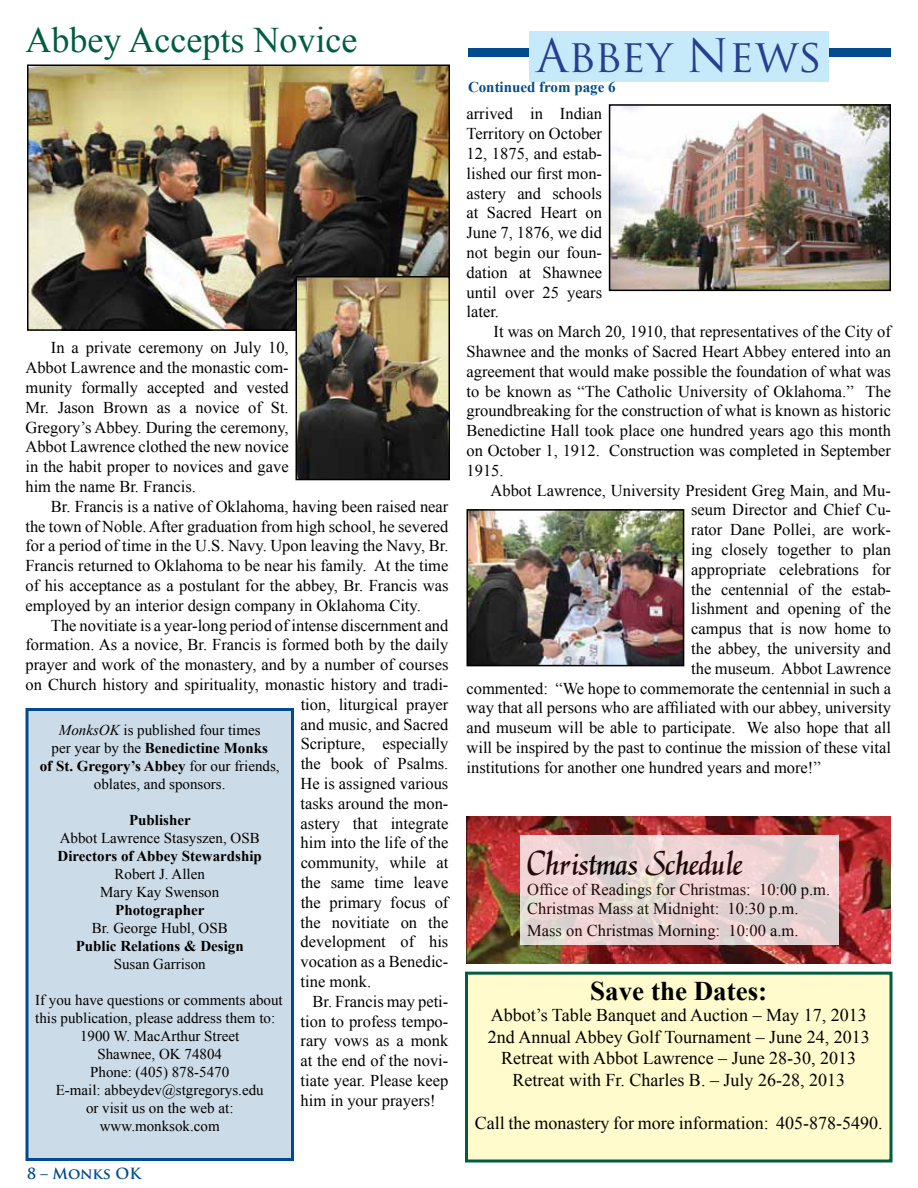
<style>
.page{position:relative;width:918px;height:1188px;background:#fff}
.page>*{position:absolute;margin:0;border:0;box-sizing:border-box;transform-origin:0 0}
.t1{font:45px "Trajan Pro";color:#25408f}
.t2{font:36px "Times New Roman";color:#005c42}
.t3{font:36px "El Garrett";color:#000}
.t4{font:700 27px "Times New Roman";color:#000}
.t5{font:18px/21.6px "Times New Roman";color:#000;text-align:center}
.t6{font:16.5px/19.8px "Times New Roman";color:#000;text-align:justify}
.t7{font:15px/18px "Times New Roman";color:#000;text-align:center}
.t8{font:700 15px "Times New Roman";color:#000}
.t9{font:700 15px "Times New Roman";color:#004b8d}
.t10{font:700 15px "Trajan Pro";letter-spacing:-.005em;color:#004b8d}
.s1{font-style:italic}
.s2{font-weight:700}
</style>
<div class="page">
<div style="left:27px;top:710px;width:266px;height:450px;background:#ccdbe8"></div>
<div style="left:26px;top:708px;width:268px;height:453px;border:3px solid #004b8d"></div>
<img style="left:30px;top:67px;width:417px;height:261px">
<div style="left:27px;top:64px;width:423px;height:267px;border:2px solid #000"></div>
<div style="left:468px;top:48px;width:423px;height:9px;background:#004b8d"></div>
<div style="left:530px;top:32px;width:299px;height:50px;background:#c7eafb"></div>
<img style="left:299px;top:279px;width:148px;height:198px">
<div style="left:296px;top:276px;width:154px;height:204px;border:2px solid #000"></div>
<img style="left:612px;top:107px;width:276px;height:181px">
<div style="left:609px;top:104px;width:282px;height:187px;border:2px solid #000"></div>
<img style="left:469px;top:512px;width:212px;height:151px">
<div style="left:466px;top:509px;width:218px;height:157px;border:2px solid #000"></div>
<img style="left:466px;top:816px;width:425px;height:148px">
<svg style="left:520px;top:835px;width:319px;height:109px;background:#e8d4d3"></svg>
<div style="left:466px;top:973px;width:425px;height:188px;background:#fffbcc"></div>
<div style="left:465px;top:972px;width:427px;height:190px;border:3px solid #005c42"></div>
<h2 class="t2" style="left:26px;top:16px;width:333px">Abbey Accepts Novice</h2>
<p class="t6" style="left:25px;top:338px;width:265px;text-indent:26px">In a private ceremony on July 10, Abbot Lawrence and the monastic com&shy;munity formally accepted and vested Mr. Jason Brown as a novice of St.<br>Gregory’s Abbey. During the ceremony, Abbot Lawrence clothed the new novice in the habit proper to novices and gave him the name Br. Francis.</p>
<p class="t6" style="left:25px;top:496px;width:425px;text-indent:25px">Br. Francis is a native of Oklahoma, having been raised near the town of Noble.After graduation from high school, he severed for a period of time in the U.S. Navy. Upon leaving the Navy, Br.<br>Francis returned to Oklahoma to be near his family. At the time of his acceptance as a postulant for the abbey, Br. Francis was employed by an interior design company in Oklahoma City.</p>
<p class="t6" style="left:51px;top:615px;width:399px">The novitiate is a year-long period of intense discernment and</p>
<p class="t6" style="left:25px;top:635px;width:425px">formation. As a novice, Br. Francis is formed both by the daily</p>
<p class="t6" style="left:25px;top:655px;width:424px">prayer and work of the monastery, and by a number of courses</p>
<p class="t6" style="left:25px;top:674px;width:424px">on Church history and spirituality, monastic history and tradi-</p>
<p class="t6" style="left:301px;top:694px;width:149px">tion, liturgical prayer</p>
<p class="t6" style="left:301px;top:714px;width:149px">and music, and Sacred</p>
<p class="t6" style="left:301px;top:734px;width:149px">Scripture, especially</p>
<p class="t6" style="left:301px;top:754px;width:149px">the book of Psalms.</p>
<p class="t6" style="left:301px;top:773px;width:149px">He is assigned various</p>
<p class="t6" style="left:301px;top:793px;width:149px">tasks around the mon-</p>
<p class="t6" style="left:301px;top:813px;width:149px">astery that integrate</p>
<p class="t6" style="left:301px;top:833px;width:149px">him into the life of the</p>
<p class="t6" style="left:301px;top:853px;width:149px">community, while at</p>
<p class="t6" style="left:301px;top:872px;width:149px">the same time leave</p>
<p class="t6" style="left:301px;top:892px;width:149px">the primary focus of</p>
<p class="t6" style="left:301px;top:912px;width:149px">the novitiate on the</p>
<p class="t6" style="left:301px;top:932px;width:149px">development of his</p>
<p class="t6" style="left:301px;top:952px;width:149px">vocation as a Benedic-</p>
<p class="t6" style="left:301px;top:971px;width:72px">tine monk.</p>
<p class="t6" style="left:313px;top:991px;width:137px">Br. Francis may peti-</p>
<p class="t6" style="left:301px;top:1011px;width:149px">tion to profess tempo-</p>
<p class="t6" style="left:301px;top:1031px;width:149px">rary vows as a monk</p>
<p class="t6" style="left:301px;top:1051px;width:149px">at the end of the novi-</p>
<p class="t6" style="left:301px;top:1070px;width:149px">tiate year. Please keep</p>
<p class="t6" style="left:301px;top:1090px;width:137px">him in your prayers!</p>
<p class="t7" style="left:40px;top:721px;width:241px"><span class="s1">MonksOK</span> is published four times<br>per year by the <span class="s2">Benedictine Monks<br>of St. Gregory’s Abbey</span> for our friends, oblates, and sponsors.</p>
<p class="t8" style="left:129px;top:810px;width:63px">Publisher</p>
<p class="t7" style="left:60px;top:829px;width:201px">Abbot Lawrence Stasyszen, OSB</p>
<p class="t8" style="left:58px;top:846px;width:206px">Directors of Abbey Stewardship</p>
<p class="t7" style="left:100px;top:865px;width:121px">Robert J. Allen<br>Mary Kay Swenson</p>
<p class="t8" style="left:115px;top:900px;width:91px">Photographer</p>
<p class="t7" style="left:92px;top:919px;width:137px">Br. George Hubl, OSB</p>
<p class="t8" style="left:76px;top:936px;width:169px">Public Relations &amp; Design</p>
<p class="t7" style="left:114px;top:955px;width:94px">Susan Garrison</p>
<p class="t7" style="left:35px;top:991px;width:249px">If you have questions or comments about this publication, please address them to:<br>1900 W. MacArthur Street<br>Shawnee, OK 74804<br>Phone: (405) 878-5470<br>E-mail: abbeydev@stgregorys.edu<br>or visit us on the web at: www.monksok.com</p>
<p class="t10" style="left:27px;top:1164px;width:115px">8 – Monks OK</p>
<h1 class="t1" style="left:537px;top:27px;width:287px">Abbey News</h1>
<p class="t9" style="left:468px;top:77px;width:149px">Continued from page 6</p>
<p class="t6" style="left:466px;top:104px;width:137px">arrived in Indian Territory on October 12, 1875, and estab&shy;lished our first mon&shy;astery and schools at Sacred Heart on June 7, 1876, we did not begin our foun&shy;dation at Shawnee until over 25 years later.</p>
<p class="t6" style="left:466px;top:322px;width:426px;text-indent:27px">It was on March 20, 1910, that representatives of the City of Shawnee and the monks of Sacred Heart Abbey entered into an agreement that would make possible the foundation of what was to be known as “The Catholic University of Oklahoma.” The groundbreaking for the construction of what is known as historic Benedictine Hall took place one hundred years ago this month on October 1, 1912. Construction was completed in September 1915.</p>
<p class="t6" style="left:491px;top:480px;width:402px">Abbot Lawrence, University President Greg Main, and Mu-</p>
<p class="t6" style="left:691px;top:500px;width:201px">seum Director and Chief Cu-</p>
<p class="t6" style="left:691px;top:520px;width:201px">rator Dane Pollei, are work-</p>
<p class="t6" style="left:691px;top:539px;width:201px">ing closely together to plan</p>
<p class="t6" style="left:691px;top:559px;width:201px">appropriate celebrations for</p>
<p class="t6" style="left:691px;top:579px;width:201px">the centennial of the estab-</p>
<p class="t6" style="left:691px;top:599px;width:201px">lishment and opening of the</p>
<p class="t6" style="left:691px;top:619px;width:201px">campus that is now home to</p>
<p class="t6" style="left:691px;top:638px;width:201px">the abbey, the university and</p>
<p class="t6" style="left:691px;top:658px;width:201px">the museum. Abbot Lawrence</p>
<p class="t6" style="left:467px;top:678px;width:426px">commented: “We hope to commemorate the centennial in such a</p>
<p class="t6" style="left:467px;top:698px;width:426px">way that all persons who are affiliated with our abbey, university</p>
<p class="t6" style="left:467px;top:718px;width:426px">and museum will be able to participate. We also hope that all</p>
<p class="t6" style="left:467px;top:737px;width:426px">will be inspired by the past to continue the mission of these vital</p>
<p class="t6" style="left:467px;top:757px;width:356px">institutions for another one hundred years and more!”</p>
<h2 class="t3" style="left:527px;top:842px;width:216px">Christmas Schedule</h2>
<p class="t6" style="left:527px;top:879px;width:304px">Office of Readings for Christmas: 10:00 p.m.<br>Christmas Mass at Midnight: 10:30 p.m.</p>
<p class="t6" style="left:527px;top:920px;width:273px">Mass on Christmas Morning: 10:00 a.m.</p>
<h3 class="t4" style="left:590px;top:972px;width:178px">Save the Dates:</h3>
<p class="t5" style="left:488px;top:1004px;width:383px">Abbot’s Table Banquet and Auction – May 17, 2013<br>2nd Annual Abbey Golf Tournament – June 24, 2013<br>Retreat with Abbot Lawrence – June 28-30, 2013<br>Retreat with Fr. Charles B. – July 26-28, 2013</p>
<p class="t5" style="left:475px;top:1112px;width:410px">Call the monastery for more information: 405-878-5490.</p>
</div>
